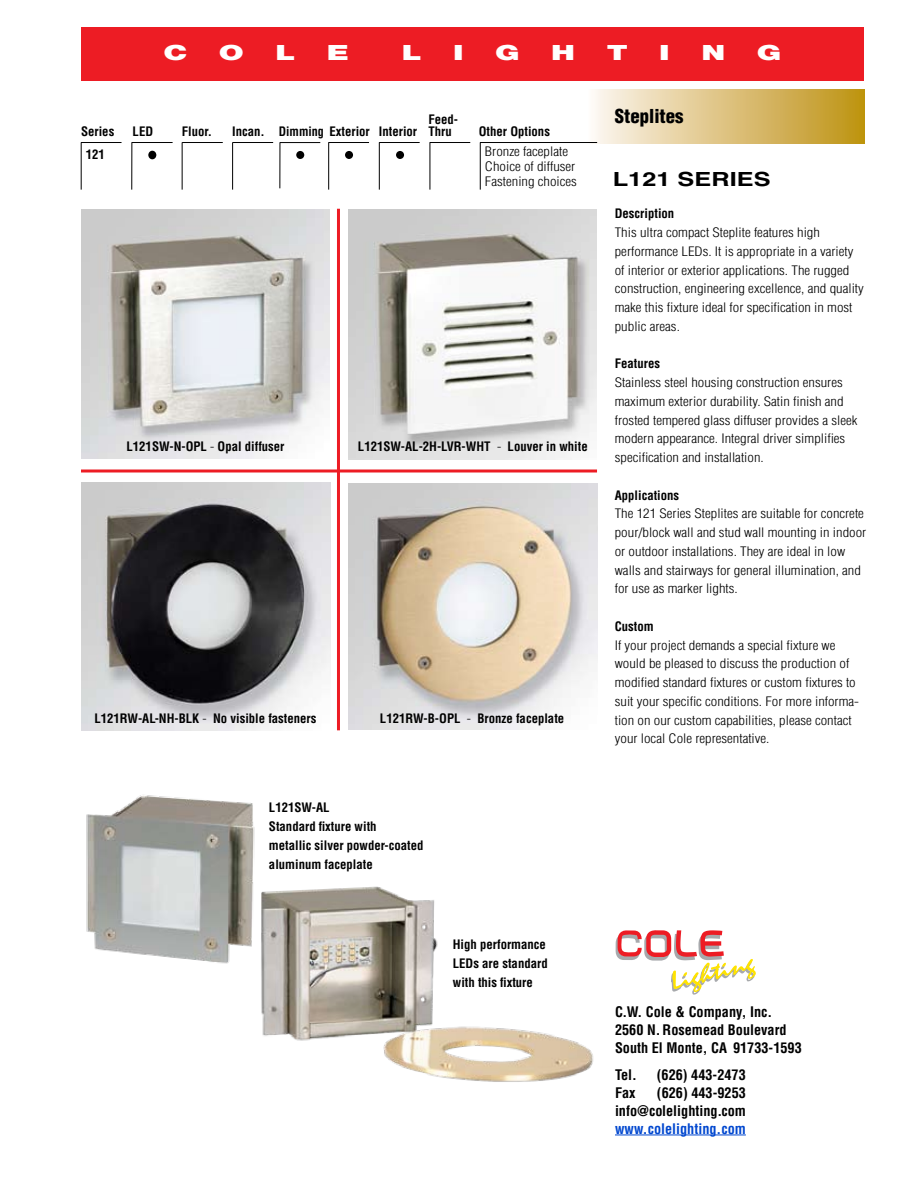
<style>
.page{position:relative;width:918px;height:1188px;background:#fff}
.page>*{position:absolute;margin:0;border:0;box-sizing:border-box;transform-origin:0 0}
.t1{font:900 21px "Helvetica Neue";color:#fff;scale:1.5 1}
.t2{font:700 19.5px "Helvetica";color:#000;scale:1.3 1}
.t3{font:900 condensed 18.75px "Helvetica";color:#000}
.t4{font:700 condensed 14.25px/18px "Helvetica";color:#000}
.t5{font:700 condensed 14.25px "Helvetica";color:#0047cf}
.t6{font:300 condensed 12.75px/18.8px "Helvetica";color:#000;scale:1.15 1}
.t7{font:700 condensed 12.75px/18.8px "Helvetica";color:#000}
.t8{font:700 condensed 12.75px "Helvetica";color:#000;scale:.95 1}
.s1{font-weight:300}
</style>
<div class="page">
<div style="left:587px;top:90px;width:277px;height:53px;background:linear-gradient(to right,#fef7f4,#be9111)"></div>
<div style="left:81px;top:27px;width:783px;height:53px;background:#ed1c24"></div>
<hr style="left:615px;top:1135px;width:131px;height:1px;background:#0047cf">
<svg style="left:615px;top:930px;width:141px;height:65px"></svg>
<img style="left:86px;top:795px;width:169px;height:169px">
<hr style="left:81px;top:470px;width:516px;height:2px;background:#ed1c24">
<hr style="left:81px;top:142px;width:1px;height:48px;background:#000">
<hr style="left:132px;top:142px;width:41px;height:1px;background:#000">
<hr style="left:132px;top:143px;width:1px;height:47px;background:#000">
<hr style="left:182px;top:142px;width:1px;height:48px;background:#000">
<hr style="left:182px;top:142px;width:41px;height:1px;background:#000">
<hr style="left:233px;top:142px;width:40px;height:1px;background:#000">
<hr style="left:232px;top:142px;width:1px;height:48px;background:#000">
<hr style="left:328px;top:142px;width:1px;height:48px;background:#000">
<hr style="left:329px;top:142px;width:40px;height:1px;background:#000">
<hr style="left:379px;top:142px;width:1px;height:48px;background:#000">
<hr style="left:379px;top:142px;width:41px;height:1px;background:#000">
<hr style="left:430px;top:142px;width:1px;height:48px;background:#000">
<hr style="left:430px;top:142px;width:40px;height:1px;background:#000">
<hr style="left:480px;top:142px;width:1px;height:48px;background:#000">
<hr style="left:480px;top:142px;width:117px;height:1px;background:#000">
<div style="left:345px;top:151px;width:8px;height:8px;background:#000;border-radius:50%"></div>
<div style="left:396px;top:151px;width:8px;height:8px;background:#000;border-radius:50%"></div>
<hr style="left:280px;top:142px;width:40px;height:1px;background:#000">
<hr style="left:280px;top:142px;width:1px;height:46px;background:#000">
<div style="left:148px;top:151px;width:8px;height:8px;background:#000;border-radius:50%"></div>
<hr style="left:81px;top:142px;width:41px;height:1px;background:#000">
<div style="left:296px;top:151px;width:8px;height:8px;background:#000;border-radius:50%"></div>
<img style="left:261px;top:886px;width:333px;height:196px">
<hr style="left:337px;top:209px;width:3px;height:521px;background:#ed1c24">
<img style="left:349px;top:209px;width:248px;height:250px">
<img style="left:81px;top:210px;width:248px;height:248px">
<img style="left:348px;top:483px;width:249px;height:247px">
<img style="left:81px;top:483px;width:249px;height:247px">
<h1 class="t1" style="left:163px;top:40px;width:17px">C</h1>
<h1 class="t1" style="left:219px;top:40px;width:18px">O</h1>
<h1 class="t1" style="left:276px;top:40px;width:15px">L</h1>
<h1 class="t1" style="left:327px;top:40px;width:16px">E</h1>
<h1 class="t1" style="left:402px;top:40px;width:15px">L</h1>
<h1 class="t1" style="left:453px;top:40px;width:8px">I</h1>
<h1 class="t1" style="left:495px;top:40px;width:18px">G</h1>
<h1 class="t1" style="left:551px;top:40px;width:17px">H</h1>
<h1 class="t1" style="left:607px;top:40px;width:16px">T</h1>
<h1 class="t1" style="left:659px;top:40px;width:8px">I</h1>
<h1 class="t1" style="left:701px;top:40px;width:17px">N</h1>
<h1 class="t1" style="left:757px;top:40px;width:18px">G</h1>
<p class="t7" style="left:428px;top:110px;width:31px">Feed-</p>
<p class="t7" style="left:81px;top:122px;width:35px">Series</p>
<p class="t7" style="left:182px;top:122px;width:32px">Fluor.</p>
<p class="t7" style="left:232px;top:122px;width:34px">Incan.</p>
<p class="t8" style="left:279px;top:124px;width:97px">Dimming Exterior</p>
<p class="t7" style="left:133px;top:122px;width:22px">LED</p>
<p class="t7" style="left:379px;top:122px;width:74px">Interior Thru</p>
<p class="t7" style="left:479px;top:122px;width:73px">Other Options</p>
<p class="t7" style="left:86px;top:145px;width:21px">121</p>
<p class="t6" style="left:485px;top:144px;width:82px;line-height:15px">Bronze faceplate<br>Choice of diffuser<br>Fastening choices</p>
<p class="t7" style="left:127px;top:437px;width:160px">L121SW-N-OPL <span class="s1">-</span> Opal diffuser</p>
<p class="t7" style="left:358px;top:437px;width:231px">L121SW-AL-2H-LVR-WHT <span class="s1">-</span> Louver in white</p>
<p class="t7" style="left:94px;top:709px;width:224px">L121RW-AL-NH-BLK <span class="s1">-</span> No visible fasteners</p>
<p class="t7" style="left:380px;top:709px;width:186px">L121RW-B-OPL <span class="s1">-</span> Bronze faceplate</p>
<p class="t7" style="left:269px;top:798px;width:156px">L121SW-AL<br>Standard fixture with<br>metallic silver powder-coated aluminum faceplate</p>
<p class="t7" style="left:453px;top:935px;width:96px">High performance<br>LEDs are standard with this fixture</p>
<h3 class="t3" style="left:615px;top:104px;width:70px">Steplites</h3>
<h2 class="t2" style="left:613px;top:167px;width:123px">L121 SERIES</h2>
<p class="t7" style="left:615px;top:204px;width:61px">Description</p>
<p class="t6" style="left:615px;top:223px;width:218px">This ultra compact Steplite features high performance LEDs. It is appropriate in a variety of interior or exterior applications. The rugged construction, engineering excellence, and quality make this fixture ideal for specification in most public areas.</p>
<p class="t7" style="left:615px;top:354px;width:47px">Features</p>
<p class="t6" style="left:615px;top:373px;width:213px">Stainless steel housing construction ensures maximum exterior durability. Satin finish and frosted tempered glass diffuser provides a sleek modern appearance. Integral driver simplifies specification and installation.</p>
<p class="t7" style="left:615px;top:485px;width:66px">Applications</p>
<p class="t6" style="left:615px;top:504px;width:220px">The 121 Series Steplites are suitable for concrete pour/block wall and stud wall mounting in indoor or outdoor installations. They are ideal in low walls and stairways for general illumination, and for use as marker lights.</p>
<p class="t7" style="left:615px;top:617px;width:40px">Custom</p>
<p class="t6" style="left:615px;top:635px;width:214px">If your project demands a special fixture we would be pleased to discuss the production of modified standard fixtures or custom fixtures to suit your specific conditions. For more informa&shy;tion on our custom capabilities, please contact your local Cole representative.</p>
<p class="t4" style="left:615px;top:1002px;width:188px">C.W. Cole &amp; Company, Inc.<br>2560 N. Rosemead Boulevard<br>South El Monte, CA 91733-1593</p>
<p class="t4" style="left:615px;top:1065px;width:23px">Tel.</p>
<p class="t4" style="left:657px;top:1065px;width:91px">(626) 443-2473</p>
<p class="t4" style="left:615px;top:1083px;width:22px">Fax</p>
<p class="t4" style="left:615px;top:1083px;width:133px;text-align:right">(626) 443-9253 info@colelighting.com</p>
<p class="t5" style="left:615px;top:1119px;width:132px">www.colelighting.com</p>
</div>
